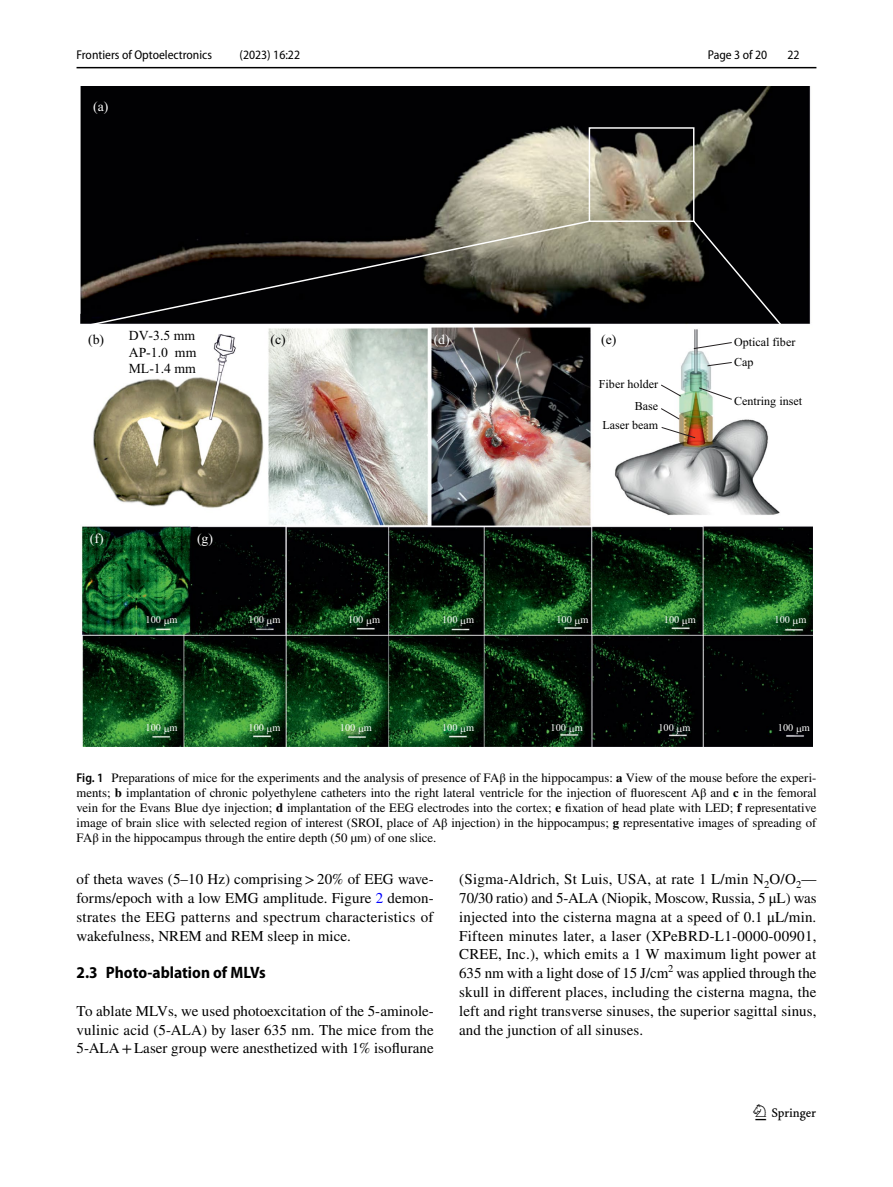
<style>
.page{position:relative;width:893px;height:1187px;background:#fff}
.page>*{position:absolute;margin:0;border:0;box-sizing:border-box;transform-origin:0 0}
.t1{font:22.5px "Springnew Regular 3";color:#000}
.t2{font:700 semi-condensed 16.5px "Myriad Pro";color:#000}
.t3{font:15px/18.8px "STIX";letter-spacing:.005em;color:#000;text-align:justify}
.t4{font:13.8px/16.5px "Times New Roman";color:#000;text-align:justify}
.t5{font:13.8px "Times New Roman";color:#fff}
.t6{font:12.75px/15px "STIX";color:#000;text-align:justify}
.t7{font:semi-condensed 12.75px "Myriad Pro";color:#000}
.t8{font:12px/22.4px "Times New Roman";color:#000;text-align:right}
.t9{font:10.35px "Times New Roman";color:#fff}
.s1{font-family:"Myriad Pro";font-weight:600;font-stretch:semi-condensed}
.s2{font-weight:700}
.s3{color:#00f}
</style>
<div class="page">
<hr style="left:77px;top:67px;width:739px;height:1px;background:#000">
<img style="left:81px;top:87px;width:731px;height:659px">
<img style="left:660px;top:341px;width:73px;height:97px">
<svg style="left:81px;top:126px;width:703px;height:202px;background:#35332e"></svg>
<svg style="left:164px;top:619px;width:5px;height:6px"></svg>
<svg style="left:267px;top:619px;width:5px;height:6px"></svg>
<svg style="left:367px;top:619px;width:5px;height:6px"></svg>
<svg style="left:461px;top:619px;width:5px;height:6px"></svg>
<svg style="left:575px;top:619px;width:5px;height:6px"></svg>
<svg style="left:683px;top:619px;width:5px;height:6px"></svg>
<svg style="left:793px;top:619px;width:5px;height:6px"></svg>
<svg style="left:164px;top:727px;width:5px;height:7px"></svg>
<svg style="left:267px;top:727px;width:5px;height:7px"></svg>
<svg style="left:359px;top:727px;width:5px;height:7px"></svg>
<svg style="left:461px;top:727px;width:5px;height:7px"></svg>
<svg style="left:569px;top:727px;width:5px;height:7px"></svg>
<svg style="left:677px;top:727px;width:5px;height:7px"></svg>
<svg style="left:797px;top:727px;width:5px;height:7px"></svg>
<p class="t7" style="left:77px;top:48px;width:137px">Frontiers of Optoelectronics</p>
<p class="t7" style="left:240px;top:48px;width:62px">(2023) 16:22</p>
<p class="t5" style="left:93px;top:97px;width:17px">(a)</p>
<p class="t7" style="left:708px;top:48px;width:61px">Page 3 of 20</p>
<p class="t7" style="left:787px;top:48px;width:14px">22</p>
<p class="t4" style="left:129px;top:327px;width:69px">DV-3.5 mm AP-1.0 mm ML-1.4 mm</p>
<p class="t4" style="left:88px;top:331px;width:18px">(b)</p>
<p class="t4" style="left:601px;top:331px;width:17px">(e)</p>
<p class="t4" style="left:270px;top:331px;width:17px">(c)</p>
<p class="t5" style="left:434px;top:330px;width:18px">(d)</p>
<p class="t5" style="left:90px;top:529px;width:15px">(f)</p>
<p class="t5" style="left:197px;top:529px;width:18px">(g)</p>
<p class="t8" style="left:599px;top:372px;width:61px">Fiber holder<br>Base</p>
<p class="t8" style="left:602px;top:413px;width:57px">Laser beam</p>
<p class="t8" style="left:734px;top:330px;width:63px">Optical fiber</p>
<p class="t8" style="left:734px;top:350px;width:21px">Cap</p>
<p class="t8" style="left:734px;top:389px;width:69px">Centring inset</p>
<p class="t9" style="left:146px;top:613px;width:34px">100 m</p>
<p class="t9" style="left:249px;top:613px;width:34px">100 m</p>
<p class="t9" style="left:348px;top:613px;width:34px">100 m</p>
<p class="t9" style="left:442px;top:613px;width:34px">100 m</p>
<p class="t9" style="left:556px;top:613px;width:34px">100 m</p>
<p class="t9" style="left:664px;top:613px;width:34px">100 m</p>
<p class="t9" style="left:775px;top:613px;width:34px">100 m</p>
<p class="t9" style="left:146px;top:721px;width:34px">100 m</p>
<p class="t9" style="left:249px;top:721px;width:34px">100 m</p>
<p class="t9" style="left:340px;top:721px;width:34px">100 m</p>
<p class="t9" style="left:442px;top:721px;width:34px">100 m</p>
<p class="t9" style="left:551px;top:721px;width:34px">100 m</p>
<p class="t9" style="left:658px;top:721px;width:34px">100 m</p>
<p class="t9" style="left:778px;top:721px;width:34px">100 m</p>
<p class="t6" style="left:77px;top:770px;width:741px"><span class="s1">Fig. 1</span> Preparations of mice for the experiments and the analysis of presence of FAβ in the hippocampus: <span class="s2">a</span> View of the mouse before the experi&shy;ments; <span class="s2">b</span> implantation of chronic polyethylene catheters into the right lateral ventricle for the injection of fluorescent Aβ and <span class="s2">c</span> in the femoral vein for the Evans Blue dye injection; <span class="s2">d</span> implantation of the EEG electrodes into the cortex; <span class="s2">e</span> fixation of head plate with LED; <span class="s2">f</span> representative image of brain slice with selected region of interest (SROI, place of Aβ injection) in the hippocampus; <span class="s2">g</span> representative images of spreading of FAβ in the hippocampus through the entire depth (50 µm) of one slice.</p>
<p class="t3" style="left:77px;top:871px;width:359px">of theta waves (5–10 Hz) comprising&gt;20% of EEG wave&shy;forms/epoch with a low EMG amplitude. Figure <span class="s3">2</span> demon&shy;strates the EEG patterns and spectrum characteristics of wakefulness, NREM and REM sleep in mice.</p>
<p class="t2" style="left:77px;top:963px;width:191px">2.3 Photo‑ablation of MLVs</p>
<p class="t3" style="left:77px;top:1002px;width:359px">To ablate MLVs, we used photoexcitation of the 5-aminole&shy;vulinic acid (5-ALA) by laser 635 nm. The mice from the 5-ALA+Laser group were anesthetized with 1% isoflurane</p>
<p class="t3" style="left:459px;top:871px;width:359px">(Sigma-Aldrich, St Luis, USA, at rate 1 L/min N<sub>2</sub>O/O<sub>2</sub>— 70/30 ratio) and 5-ALA (Niopik, Moscow, Russia, 5 μL) was injected into the cisterna magna at a speed of 0.1 μL/min.<br>Fifteen minutes later, a laser (XPeBRD-L1-0000-00901, CREE, Inc.), which emits a 1 W maximum light power at 635 nm with a light dose of 15 J/cm<sup>2</sup> was applied through the skull in different places, including the cisterna magna, the left and right transverse sinuses, the superior sagittal sinus, and the junction of all sinuses.</p>
<h1 class="t1" style="left:755px;top:1104px;width:62px">1 3</h1>
</div>
